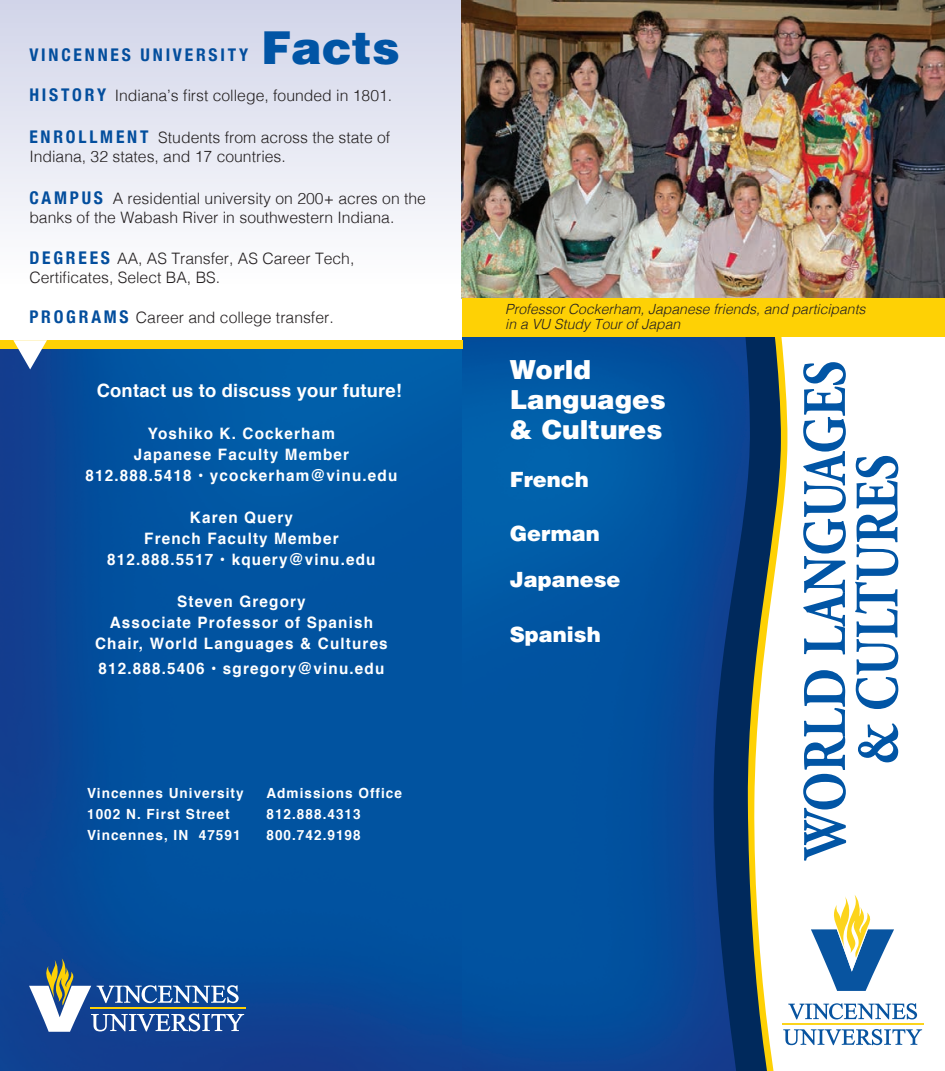
<style>
.page{position:relative;width:945px;height:1071px;background:#fff}
.page>*{position:absolute;margin:0;border:0;box-sizing:border-box;transform-origin:0 0}
.t1{font:700 61.6px/52.5px "Adobe Garamond Pro";letter-spacing:.005em;color:#0155a5;text-align:center;scale:.82 1}
.t2{font:900 45.32px "Helvetica";color:#0155a5}
.t3{font:900 26.25px/29.8px "Helvetica";color:#fff}
.t4{font:900 21px "Helvetica";color:#fff}
.t5{font:700 18.38px "Helvetica";letter-spacing:.01em;color:#fff}
.t6{font:700 condensed 17.5px "Helvetica Neue";letter-spacing:.16em;color:#034e9d}
.t7{font:300 15.75px/19.2px "Helvetica";color:#231f20}
.t8{font:700 15.75px/21px "Helvetica";letter-spacing:.075em;color:#fff;text-align:center}
.t9{font:700 14px/21px "Helvetica";letter-spacing:.075em;color:#fff}
.t10{font:italic 300 14px/14.9px "Helvetica";color:#231f20}
.s1{font-family:"Helvetica Neue";font-weight:700;font-stretch:condensed;font-size:17.5px;color:#034e9d}
</style>
<div class="page">
<img style="left:0;top:336px;width:463px;height:735px">
<div style="left:0;top:0;width:462px;height:340px;background:#fff"></div>
<img style="left:463px;top:336px;width:250px;height:735px">
<svg style="left:781px;top:336px;width:7px;height:187px"></svg>
<svg style="left:713px;top:336px;width:68px;height:735px"></svg>
<svg style="left:29px;top:958px;width:215px;height:74px"></svg>
<hr style="left:90px;top:1007px;width:155px;height:2px;background:#fed105">
<svg style="left:788px;top:1003px;width:129px;height:16px"></svg>
<svg style="left:783px;top:1029px;width:139px;height:16px"></svg>
<svg style="left:811px;top:895px;width:83px;height:96px"></svg>
<hr style="left:782px;top:1023px;width:141px;height:2px;background:#fcd41c">
<div style="left:0;top:0;width:463px;height:284px;background:linear-gradient(to bottom,#d1d4e9,#fefefe)"></div>
<img style="left:461px;top:0;width:484px;height:299px">
<div style="left:0;top:340px;width:463px;height:9px;background:#fed105"></div>
<svg style="left:13px;top:340px;width:34px;height:29px"></svg>
<div style="left:462px;top:298px;width:483px;height:38px;background:#fed105"></div>
<p class="t2" style="left:261px;top:18px;width:140px">Facts</p>
<p class="t6" style="left:29px;top:44px;width:220px">VINCENNES UNIVERSITY</p>
<p class="t7" style="left:29px;top:85px;width:364px"><span class="s1">H I S T O RY</span> Indiana’s first college, founded in 1801.</p>
<p class="t7" style="left:29px;top:127px;width:362px"><span class="s1">E N R O L L M E N T</span> Students from across the state of<br>Indiana, 32 states, and 17 countries.</p>
<p class="t7" style="left:29px;top:188px;width:398px"><span class="s1">C A M P U S</span> A residential university on 200+ acres on the banks of the Wabash River in southwestern Indiana.</p>
<p class="t7" style="left:29px;top:247px;width:327px"><span class="s1">D E G R E E S</span> AA, AS Transfer, AS Career Tech,<br>Certificates, Select BA, BS.</p>
<p class="t7" style="left:29px;top:307px;width:306px"><span class="s1">P R O G R A M S</span> Career and college transfer.</p>
<p class="t5" style="left:97px;top:376px;width:307px">Contact us to discuss your future!</p>
<p class="t8" style="left:85px;top:423px;width:313px">Yoshiko K. Cockerham<br>Japanese Faculty Member<br>812.888.5418 • ycockerham@vinu.edu</p>
<p class="t8" style="left:144px;top:507px;width:196px">Karen Query<br>French Faculty Member</p>
<p class="t8" style="left:107px;top:549px;width:270px">812.888.5517 • kquery@vinu.edu</p>
<p class="t8" style="left:95px;top:591px;width:294px">Steven Gregory<br>Associate Professor of Spanish<br>Chair, World Languages &amp; Cultures</p>
<p class="t8" style="left:98px;top:659px;width:287px">812.888.5406 • sgregory@vinu.edu</p>
<p class="t9" style="left:87px;top:783px;width:158px">Vincennes University</p>
<p class="t9" style="left:87px;top:804px;width:155px">1002 N. First Street<br>Vincennes, IN 47591</p>
<p class="t9" style="left:266px;top:783px;width:137px">Admissions Office</p>
<p class="t9" style="left:266px;top:804px;width:96px">812.888.4313<br>800.742.9198</p>
<p class="t10" style="left:505px;top:301px;width:362px">Professor Cockerham, Japanese friends, and participants in a VU Study Tour of Japan</p>
<p class="t3" style="left:510px;top:354px;width:158px">World<br>Languages &amp; Cultures</p>
<p class="t4" style="left:510px;top:466px;width:80px">French</p>
<p class="t4" style="left:510px;top:520px;width:92px">German</p>
<p class="t4" style="left:510px;top:566px;width:112px">Japanese</p>
<p class="t4" style="left:510px;top:620px;width:93px">Spanish</p>
<p class="t1" style="left:800px;top:859px;width:609px;rotate:-90deg">WORLD LANGUAGES &amp; CULTURES</p>
</div>
